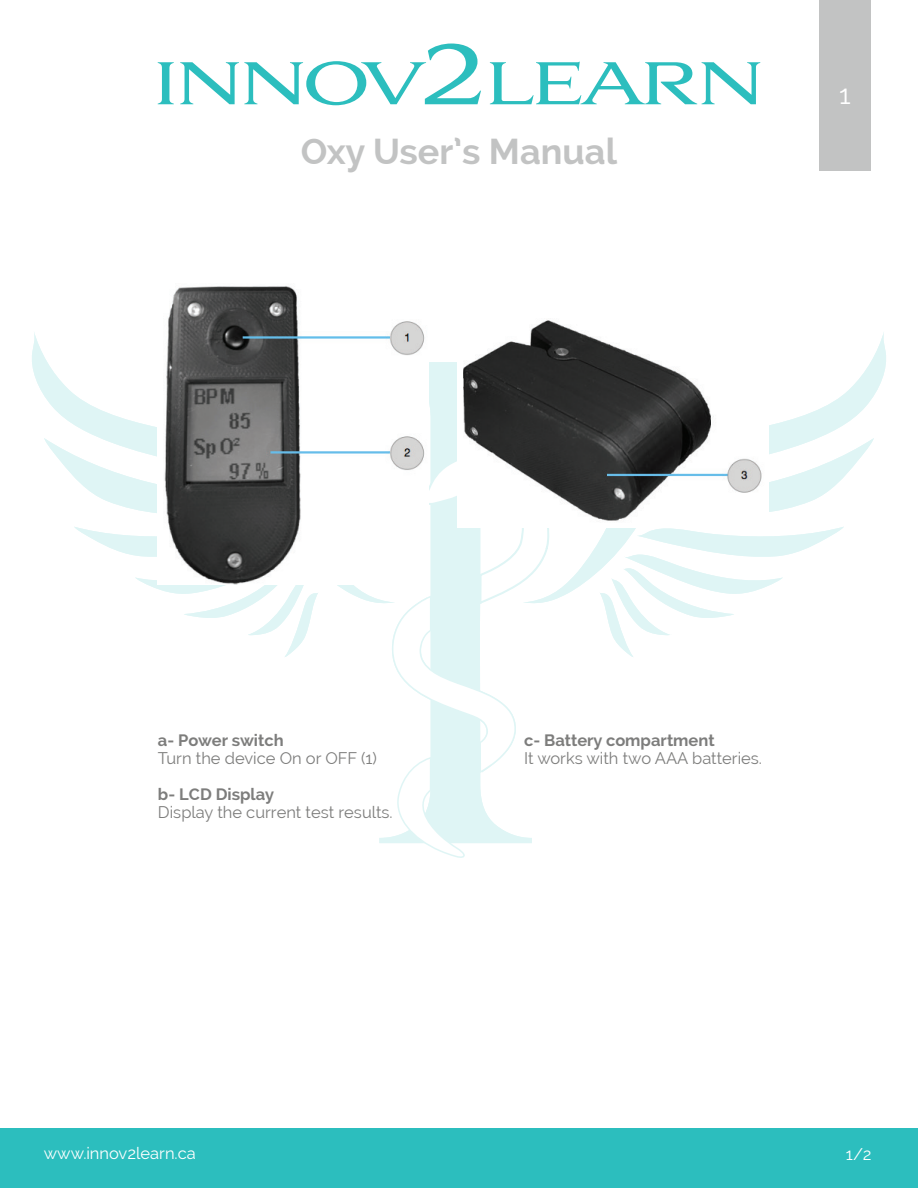
<style>
.page{position:relative;width:918px;height:1188px;background:#fff}
.page>*{position:absolute;margin:0;border:0;box-sizing:border-box;transform-origin:0 0}
.t1{font:700 36px "Raleway";color:#c2c3c3}
.t2{font:27px "Raleway";color:#fff}
.t3{font:16.5px "Raleway";color:#7d7d7c}
.t4{font:700 16.5px "Raleway";color:#7d7d7c}
.t5{font:16.5px "Raleway";color:#fff}
</style>
<div class="page">
<svg style="left:158px;top:62px;width:16px;height:42px"></svg>
<svg style="left:180px;top:44px;width:301px;height:61px"></svg>
<svg style="left:490px;top:62px;width:270px;height:42px"></svg>
<svg style="left:184px;top:606px;width:129px;height:51px"></svg>
<svg style="left:32px;top:332px;width:347px;height:274px"></svg>
<svg style="left:605px;top:606px;width:129px;height:51px"></svg>
<svg style="left:550px;top:332px;width:336px;height:274px"></svg>
<svg style="left:379px;top:362px;width:78px;height:481px"></svg>
<svg style="left:392px;top:444px;width:158px;height:414px"></svg>
<div style="left:819px;top:0;width:52px;height:171px;background:#c2c3c3"></div>
<div style="left:0;top:1128px;width:918px;height:60px;background:#2cbebe"></div>
<img style="left:458px;top:320px;width:310px;height:207px">
<img style="left:158px;top:286px;width:271px;height:299px">
<h1 class="t1" style="left:301px;top:131px;width:318px">Oxy User’s Manual</h1>
<h2 class="t2" style="left:839px;top:78px;width:13px">1</h2>
<p class="t4" style="left:158px;top:731px;width:127px">a- Power switch</p>
<p class="t3" style="left:158px;top:749px;width:221px">Turn the device On or OFF (1)</p>
<p class="t4" style="left:158px;top:785px;width:118px">b- LCD Display</p>
<p class="t3" style="left:158px;top:803px;width:236px">Display the current test results.</p>
<p class="t4" style="left:524px;top:731px;width:192px">c- Battery compartment</p>
<p class="t3" style="left:524px;top:749px;width:239px">It works with two AAA batteries.</p>
<p class="t5" style="left:44px;top:1144px;width:154px">www.innov2learn.ca</p>
<p class="t5" style="left:846px;top:1144px;width:27px">1/2</p>
</div>
